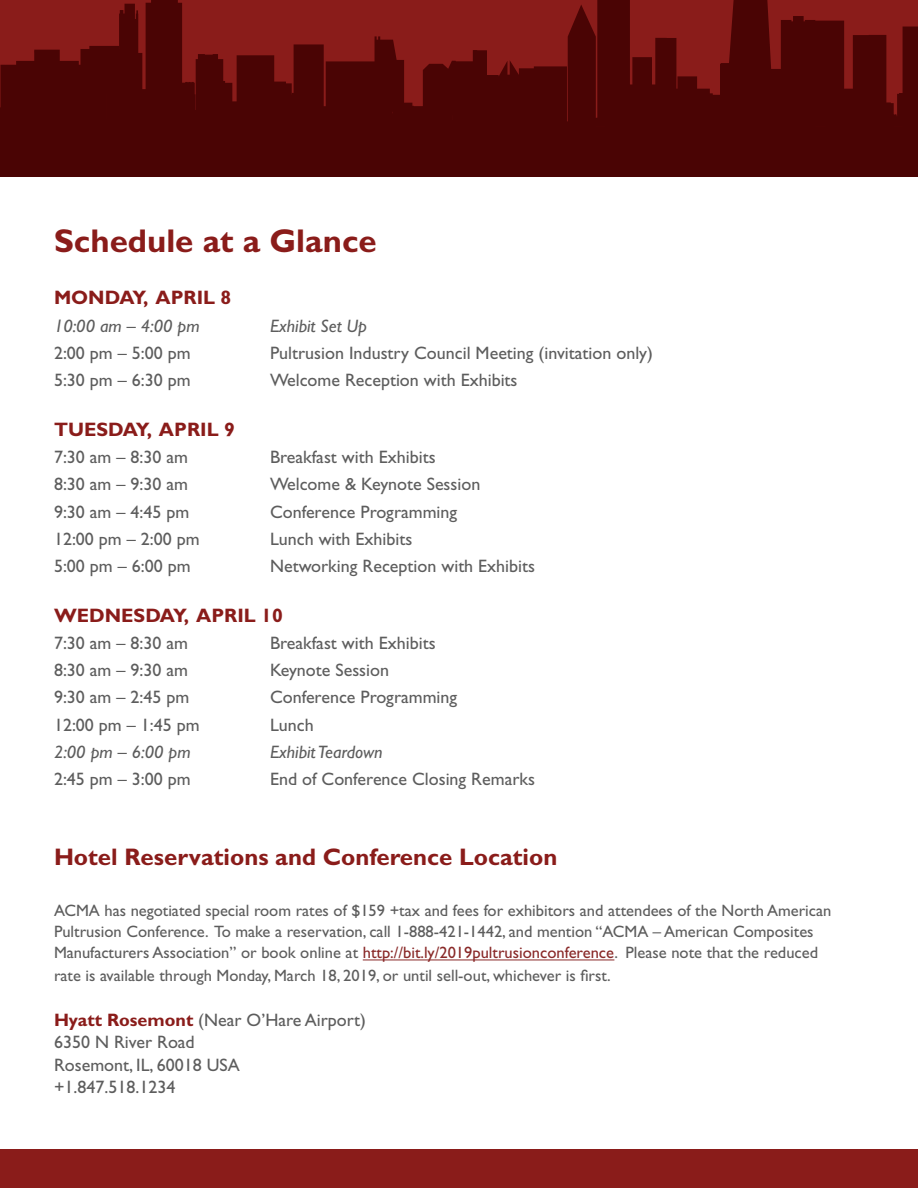
<style>
.page{position:relative;width:918px;height:1188px;background:#fff}
.page>*{position:absolute;margin:0;border:0;box-sizing:border-box;transform-origin:0 0}
.t1{font:700 33px "Gill Sans Std";color:#8a1c1a}
.t2{font:700 24px "Gill Sans Std";color:#8a1c1a}
.t3{font:700 19.5px "Gill Sans Std";color:#8a1c1a}
.t4{font:18px "Gill Sans Std";color:#5d5d5d}
.t5{font:italic 18px "Gill Sans Std";color:#5d5d5d}
.t6{font:16.5px/21px "Gill Sans Std";color:#5d5d5d}
.s1{color:#892928}
.s2{font-weight:700;color:#8a1c1a}
</style>
<div class="page">
<svg style="left:0;top:0;width:918px;height:177px;fill:#4a0404"></svg>
<hr style="left:363px;top:960px;width:251px;height:1px;background:#892928">
<div style="left:0;top:1149px;width:918px;height:39px;background:#8a1c1a"></div>
<p class="t1" style="left:54px;top:221px;width:324px">Schedule at a Glance</p>
<p class="t3" style="left:54px;top:286px;width:179px">MONDAY, APRIL 8</p>
<p class="t5" style="left:54px;top:315px;width:147px">10:00 am – 4:00 pm</p>
<p class="t5" style="left:270px;top:315px;width:99px">Exhibit Set Up</p>
<p class="t4" style="left:54px;top:342px;width:138px">2:00 pm – 5:00 pm</p>
<p class="t4" style="left:270px;top:342px;width:384px">Pultrusion Industry Council Meeting (invitation only)</p>
<p class="t4" style="left:54px;top:369px;width:138px">5:30 pm – 6:30 pm</p>
<p class="t4" style="left:270px;top:369px;width:249px">Welcome Reception with Exhibits</p>
<p class="t3" style="left:54px;top:418px;width:182px">TUESDAY, APRIL 9</p>
<p class="t4" style="left:54px;top:447px;width:136px">7:30 am – 8:30 am</p>
<p class="t4" style="left:270px;top:447px;width:167px">Breakfast with Exhibits</p>
<p class="t4" style="left:54px;top:474px;width:136px">8:30 am – 9:30 am</p>
<p class="t4" style="left:270px;top:474px;width:212px">Welcome &amp; Keynote Session</p>
<p class="t4" style="left:54px;top:501px;width:137px">9:30 am – 4:45 pm</p>
<p class="t4" style="left:270px;top:501px;width:189px">Conference Programming</p>
<p class="t4" style="left:54px;top:528px;width:147px">12:00 pm – 2:00 pm</p>
<p class="t4" style="left:270px;top:528px;width:144px">Lunch with Exhibits</p>
<p class="t4" style="left:54px;top:555px;width:138px">5:00 pm – 6:00 pm</p>
<p class="t4" style="left:270px;top:555px;width:267px">Networking Reception with Exhibits</p>
<p class="t3" style="left:54px;top:604px;width:230px">WEDNESDAY, APRIL 10</p>
<p class="t4" style="left:54px;top:633px;width:136px">7:30 am – 8:30 am</p>
<p class="t4" style="left:270px;top:633px;width:167px">Breakfast with Exhibits</p>
<p class="t4" style="left:54px;top:660px;width:136px">8:30 am – 9:30 am</p>
<p class="t4" style="left:270px;top:660px;width:121px">Keynote Session</p>
<p class="t4" style="left:54px;top:687px;width:137px">9:30 am – 2:45 pm</p>
<p class="t4" style="left:270px;top:687px;width:189px">Conference Programming</p>
<p class="t4" style="left:54px;top:714px;width:147px">12:00 pm – 1:45 pm</p>
<p class="t4" style="left:270px;top:714px;width:45px">Lunch</p>
<p class="t5" style="left:54px;top:741px;width:138px">2:00 pm – 6:00 pm</p>
<p class="t5" style="left:270px;top:741px;width:114px">Exhibit Teardown</p>
<p class="t4" style="left:54px;top:768px;width:138px">2:45 pm – 3:00 pm</p>
<p class="t4" style="left:270px;top:768px;width:267px">End of Conference Closing Remarks</p>
<p class="t2" style="left:54px;top:842px;width:505px">Hotel Reservations and Conference Location</p>
<p class="t6" style="left:54px;top:900px;width:779px">ACMA has negotiated special room rates of $159 +tax and fees for exhibitors and attendees of the North American<br>Pultrusion Conference. To make a reservation, call 1-888-421-1442, and mention “ACMA – American Composites<br>Manufacturers Association” or book online at <span class="s1">http://bit.ly/2019pultrusionconference</span>. Please note that the reduced</p>
<p class="t6" style="left:54px;top:965px;width:558px">rate is available through Monday, March 18, 2019, or until sell-out, whichever is first.</p>
<p class="t4" style="left:54px;top:1009px;width:314px"><span class="s2">Hyatt Rosemont</span> (Near O’Hare Airport)</p>
<p class="t4" style="left:54px;top:1032px;width:142px">6350 N River Road</p>
<p class="t4" style="left:54px;top:1054px;width:187px">Rosemont, IL, 60018 USA</p>
<p class="t4" style="left:54px;top:1077px;width:123px">+1.847.518.1234</p>
</div>
